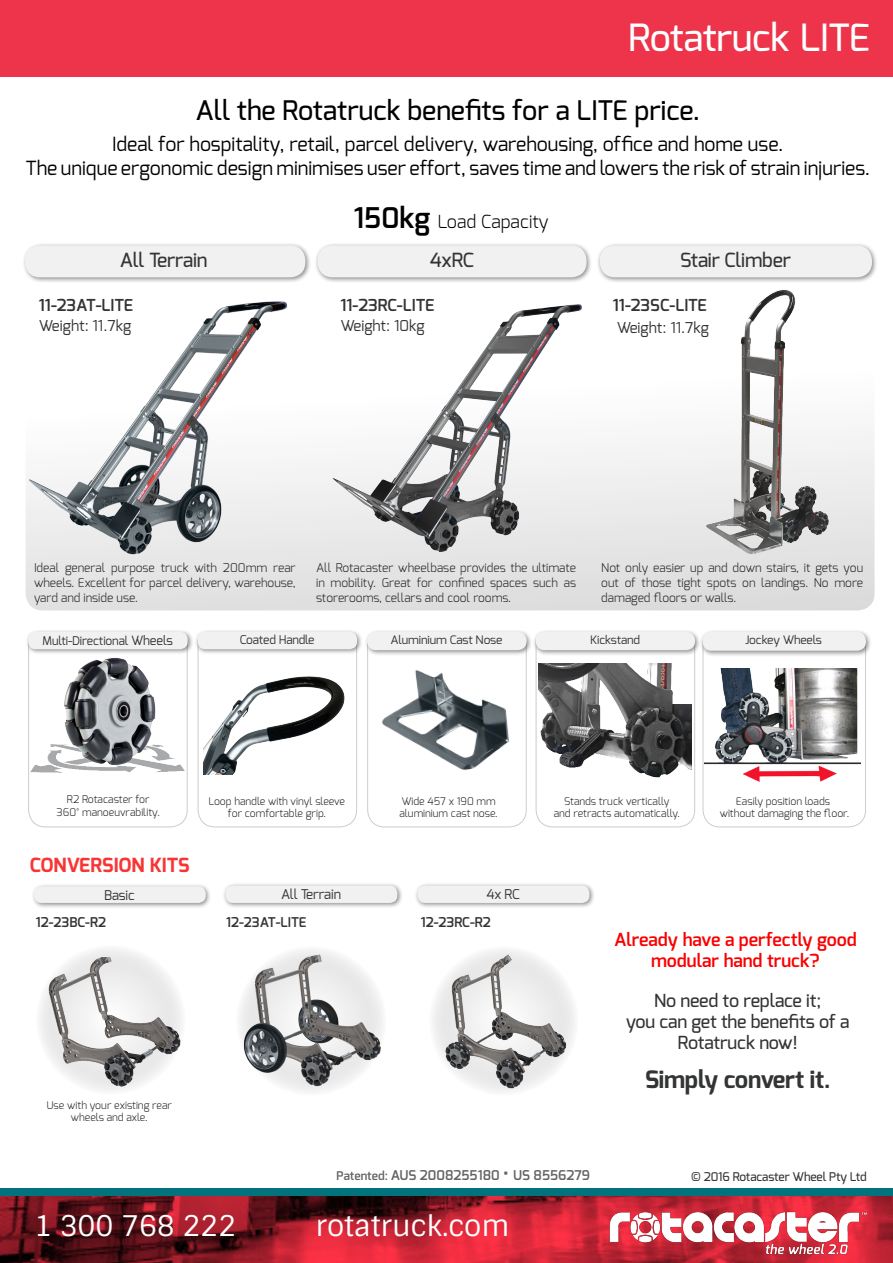
<style>
.page{position:relative;width:893px;height:1263px;background:#fff}
.page>*{position:absolute;margin:0;border:0;box-sizing:border-box;transform-origin:0 0}
.t1{font:500 37.5px "Exo";letter-spacing:-.01em;color:#fff}
.t2{font:28.5px "Sintony";color:#fff}
.t3{font:500 27px "Exo";color:#000}
.t4{font:700 24px "Exo";letter-spacing:-.01em;color:#333434}
.t5{font:19.5px "Exo";color:#000}
.t6{font:500 19.5px "Exo";letter-spacing:-.01em;color:#333434}
.Part_Description{font:700 19.5px "Exo";color:#f83534}
.t7{font:500 18px/21px "Exo";letter-spacing:-.01em;color:#333434;text-align:center}
.Part_Description-2{font:600 18px/21px "Exo";color:#fa0000;text-align:center}
.t8{font:300 18px "Exo";color:#000}
.Part_Description-3{font:600 16.5px "Exo";color:#333434}
.Part_Description-4{font:15px "Exo";color:#333434}
.t9{font:600 13.5px "Exo";color:#333434}
.Part_Description-5{font:600 13.5px "Exo";color:#646464}
.t10{font:13.5px "Exo";letter-spacing:-.01em;color:#333434}
.t11{font:300 12px/15px "Exo";color:#231f20;text-align:justify}
.t12{font:12px "Exo";letter-spacing:-.01em;color:#333434}
.t13{font:500 12px "Exo";letter-spacing:-.01em;color:#333434}
.t14{font:11.7px "Exo";letter-spacing:-.01em;color:#333434}
.t15{font:300 10.5px/12.6px "Exo";color:#231f20;text-align:center}
.s1{font-weight:600;font-size:28.5px}
.s2{font-size:12.75px}
.s3{font-size:12px}
.s4{font-size:18px}
</style>
<div class="page">
<svg style="left:367px;top:656px;width:160px;height:172px"></svg>
<svg style="left:28px;top:655px;width:160px;height:173px"></svg>
<img style="left:30px;top:741px;width:155px;height:32px">
<img style="left:371px;top:658px;width:147px;height:122px">
<div style="left:22px;top:242px;width:289px;height:41px;background:#231f20;opacity:.5"></div>
<div style="left:25px;top:245px;width:280px;height:32px;background:#f1f1f1;border-radius:15px"></div>
<div style="left:314px;top:242px;width:278px;height:41px;background:#231f20;opacity:.5"></div>
<div style="left:318px;top:245px;width:269px;height:32px;background:#f1f1f1;border-radius:15px"></div>
<div style="left:597px;top:242px;width:281px;height:41px;background:#231f20;opacity:.5"></div>
<div style="left:600px;top:245px;width:272px;height:32px;background:#f1f1f1;border-radius:15px"></div>
<img style="left:55px;top:655px;width:106px;height:113px">
<div style="left:25px;top:629px;width:168px;height:26px;background:#231f20;opacity:.5"></div>
<div style="left:28px;top:632px;width:160px;height:17px;background:#f1f1f1;border-radius:8px"></div>
<div style="left:364px;top:629px;width:169px;height:27px;background:#231f20;opacity:.5"></div>
<div style="left:367px;top:632px;width:160px;height:18px;background:#f1f1f1;border-radius:9px"></div>
<div style="left:222px;top:882px;width:181px;height:27px;background:#231f20;opacity:.5"></div>
<div style="left:226px;top:886px;width:171px;height:17px;background:#f1f1f1;border-radius:8px"></div>
<div style="left:414px;top:882px;width:181px;height:27px;background:#231f20;opacity:.5"></div>
<div style="left:418px;top:886px;width:171px;height:17px;background:#f1f1f1;border-radius:8px"></div>
<div style="left:31px;top:883px;width:181px;height:26px;background:#231f20;opacity:.5"></div>
<div style="left:34px;top:886px;width:172px;height:17px;background:#f1f1f1;border-radius:8px"></div>
<svg style="left:26px;top:247px;width:848px;height:363px"></svg>
<svg style="left:197px;top:655px;width:160px;height:173px"></svg>
<div style="left:194px;top:629px;width:169px;height:26px;background:#231f20;opacity:.5"></div>
<div style="left:198px;top:632px;width:159px;height:17px;background:#f1f1f1;border-radius:8px"></div>
<svg style="left:535px;top:656px;width:160px;height:172px"></svg>
<div style="left:532px;top:629px;width:169px;height:27px;background:#231f20;opacity:.5"></div>
<div style="left:536px;top:632px;width:159px;height:18px;background:#f1f1f1;border-radius:9px"></div>
<div style="left:0;top:0;width:893px;height:76px;background:#ee344a"></div>
<div style="left:36px;top:944px;width:150px;height:151px;background:#f6f6f6;border-radius:50%"></div>
<div style="left:429px;top:946px;width:150px;height:150px;background:#f4f4f4;border-radius:50%"></div>
<img style="left:321px;top:300px;width:264px;height:260px">
<img style="left:26px;top:296px;width:264px;height:261px">
<img style="left:204px;top:669px;width:147px;height:105px">
<img style="left:240px;top:950px;width:143px;height:142px">
<img style="left:445px;top:954px;width:131px;height:139px">
<img style="left:46px;top:957px;width:135px;height:130px">
<img style="left:696px;top:279px;width:142px;height:277px">
<svg style="left:702px;top:657px;width:164px;height:171px"></svg>
<div style="left:699px;top:629px;width:173px;height:28px;background:#231f20;opacity:.5"></div>
<div style="left:703px;top:632px;width:163px;height:19px;background:#f1f1f1;border-radius:9px"></div>
<img style="left:704px;top:669px;width:156px;height:113px">
<img style="left:0;top:1196px;width:893px;height:67px">
<div style="left:0;top:1188px;width:893px;height:8px;background:#02737d"></div>
<img style="left:592px;top:1203px;width:291px;height:60px">
<img style="left:538px;top:663px;width:154px;height:120px">
<p class="t1" style="left:629px;top:14px;width:243px">Rotatruck LITE</p>
<p class="t3" style="left:196px;top:93px;width:506px">All the Rotatruck benefits for a LITE price.</p>
<p class="t5" style="left:112px;top:132px;width:672px">Ideal for hospitality, retail, parcel delivery, warehousing, office and home use.</p>
<p class="t5" style="left:26px;top:155px;width:846px">The unique ergonomic design minimises user effort, saves time and lowers the risk of strain injuries.</p>
<p class="t8" style="left:354px;top:210px;width:196px"><span class="s1">150kg</span> Load Capacity</p>
<p class="t6" style="left:120px;top:248px;width:89px">All Terrain</p>
<p class="t6" style="left:430px;top:248px;width:46px">4xRC</p>
<p class="t6" style="left:680px;top:248px;width:112px">Stair Climber</p>
<p class="Part_Description-3" style="left:39px;top:295px;width:96px">11-23AT-LITE</p>
<p class="Part_Description-4" style="left:39px;top:316px;width:94px">Weight: 11.7kg</p>
<p class="Part_Description-3" style="left:340px;top:295px;width:95px">11-23RC-LITE</p>
<p class="Part_Description-4" style="left:340px;top:316px;width:86px">Weight: 10kg</p>
<p class="Part_Description-3" style="left:613px;top:295px;width:96px">11-23SC-LITE</p>
<p class="Part_Description-4" style="left:617px;top:318px;width:94px">Weight: 11.7kg</p>
<p class="t11" style="left:34px;top:560px;width:263px">Ideal general purpose truck with 200mm rear wheels. Excellent for parcel delivery, warehouse, yard and inside use.</p>
<p class="t11" style="left:316px;top:560px;width:262px">All Rotacaster wheelbase provides the ultimate in mobility. Great for confined spaces such as storerooms, cellars and cool rooms.</p>
<p class="t11" style="left:601px;top:560px;width:263px">Not only easier up and down stairs, it gets you out of those tight spots on landings. No more damaged floors or walls.</p>
<p class="t12" style="left:240px;top:632px;width:76px">Coated Handle</p>
<p class="t14" style="left:590px;top:632px;width:52px">Kickstand</p>
<p class="t12" style="left:43px;top:633px;width:132px">Multi-Directional <span class="s2">Wheels</span></p>
<p class="t14" style="left:390px;top:632px;width:113px">Aluminium Cast Nose</p>
<p class="t14" style="left:745px;top:632px;width:78px">Jockey Wheels</p>
<p class="t15" style="left:57px;top:793px;width:105px">R2 Rotacaster for<br>360° manoeuvrability.</p>
<p class="Part_Description" style="left:30px;top:852px;width:162px">CONVERSION KITS</p>
<p class="t15" style="left:209px;top:794px;width:138px">Loop handle with vinyl sleeve for comfortable grip.</p>
<p class="t15" style="left:399px;top:794px;width:100px;text-align:left">Wide 457 x 190 mm aluminium cast nose.</p>
<p class="t10" style="left:104px;top:886px;width:32px">Basic</p>
<p class="t10" style="left:281px;top:885px;width:61px">All Terrain</p>
<p class="t10" style="left:486px;top:885px;width:35px">4x RC</p>
<p class="t9" style="left:36px;top:913px;width:72px">12-23BC-R2</p>
<p class="t9" style="left:226px;top:913px;width:82px">12-23AT-LITE</p>
<p class="t9" style="left:421px;top:913px;width:72px">12-23RC-R2</p>
<p class="t15" style="left:554px;top:794px;width:128px">Stands truck vertically<br>and retracts automatically.</p>
<p class="t15" style="left:720px;top:794px;width:131px">Easily position loads without damaging the floor.</p>
<p class="Part_Description-2" style="left:614px;top:929px;width:244px">Already have a perfectly good modular hand truck?</p>
<p class="t15" style="left:47px;top:1098px;width:127px">Use with your existing rear wheels and axle.</p>
<p class="Part_Description-5" style="left:337px;top:1166px;width:255px"><span class="s3">Patented:</span> AUS 2008255180 <span class="s4">•</span> US 8556279</p>
<p class="t2" style="left:34px;top:1207px;width:204px">1 300 768 222</p>
<p class="t2" style="left:316px;top:1207px;width:195px">rotatruck.com</p>
<p class="t7" style="left:626px;top:990px;width:225px">No need to replace it;<br>you can get the benefits of a<br>Rotatruck now!</p>
<p class="t4" style="left:645px;top:1064px;width:187px">Simply convert it.</p>
<p class="t13" style="left:691px;top:1169px;width:177px">© 2016 Rotacaster Wheel Pty Ltd</p>
</div>
